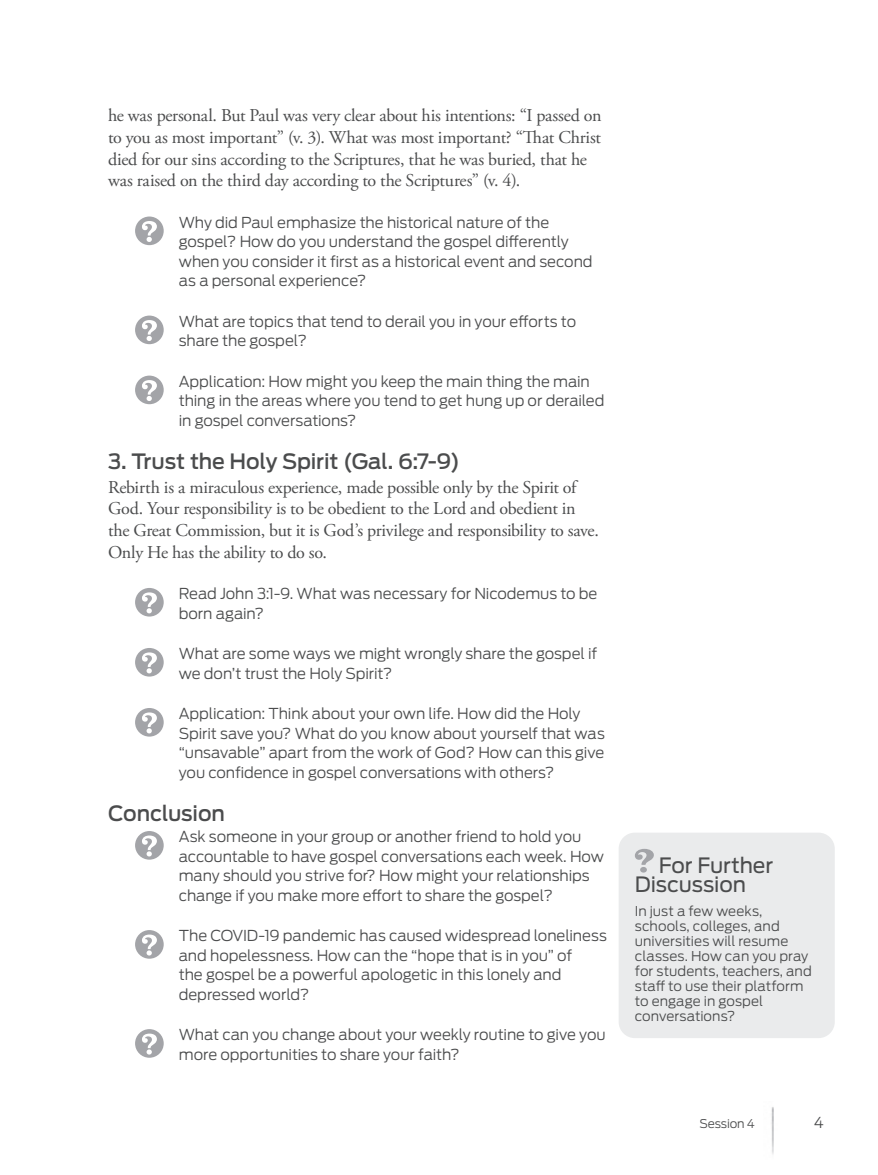
<style>
.page{position:relative;width:878px;height:1175px;background:#fff}
.page>*{position:absolute;margin:0;border:0;box-sizing:border-box;transform-origin:0 0}
.subhead1{font:500 21px "Antenna";letter-spacing:-.01em;color:#4b4c4d}
.subhead7_Other{font:21px/19.5px "Antenna";letter-spacing:-.005em;color:#4b4c4d}
.body_no_indent{font:18px/21.8px "Adobe Garamond Pro";letter-spacing:-.015em;color:#4b4c4d}
.questions{font:300 15px/19.5px "Antenna";letter-spacing:-.01em;color:#4b4c4d}
.body4_Other{font:300 13.5px/15px "Antenna";letter-spacing:.005em;color:#4b4c4d}
.t1{font:300 12px "Antenna";letter-spacing:-.01em;color:#4b4c4d}
</style>
<div class="page">
<img style="left:771px;top:1107px;width:3px;height:47px">
<div style="left:618px;top:832px;width:216px;height:206px;background:#eaebec;border-radius:16px"></div>
<svg style="left:635px;top:848px;width:18px;height:24px"></svg>
<svg style="left:135px;top:216px;width:29px;height:29px"></svg>
<svg style="left:135px;top:315px;width:29px;height:29px"></svg>
<svg style="left:135px;top:375px;width:29px;height:29px"></svg>
<svg style="left:135px;top:588px;width:29px;height:28px"></svg>
<svg style="left:135px;top:648px;width:29px;height:28px"></svg>
<svg style="left:135px;top:708px;width:29px;height:28px"></svg>
<svg style="left:135px;top:831px;width:29px;height:28px"></svg>
<svg style="left:135px;top:930px;width:29px;height:28px"></svg>
<svg style="left:135px;top:1029px;width:29px;height:28px"></svg>
<p class="body_no_indent" style="left:108px;top:105px;width:495px">he was personal. But Paul was very clear about his intentions: “I passed on to you as most important” (v. 3). What was most important? “That Christ died for our sins according to the Scriptures, that he was buried, that he was raised on the third day according to the Scriptures” (v. 4).</p>
<p class="questions" style="left:179px;top:212px;width:415px">Why did Paul emphasize the historical nature of the gospel? How do you understand the gospel differently when you consider it first as a historical event and second as a personal experience?</p>
<p class="questions" style="left:179px;top:311px;width:399px">What are topics that tend to derail you in your efforts to share the gospel?</p>
<p class="questions" style="left:179px;top:371px;width:427px">Application: How might you keep the main thing the main thing in the areas where you tend to get hung up or derailed in gospel conversations?</p>
<p class="subhead1" style="left:108px;top:449px;width:353px">3. Trust the Holy Spirit (Gal. 6:7-9)</p>
<p class="body_no_indent" style="left:108px;top:476px;width:492px">Rebirth is a miraculous experience, made possible only by the Spirit of God. Your responsibility is to be obedient to the Lord and obedient in the Great Commission, but it is God’s privilege and responsibility to save.<br>Only He has the ability to do so.</p>
<p class="questions" style="left:179px;top:584px;width:420px">Read John 3:1-9. What was necessary for Nicodemus to be born again?</p>
<p class="questions" style="left:179px;top:644px;width:420px">What are some ways we might wrongly share the gospel if we don’t trust the Holy Spirit?</p>
<p class="questions" style="left:179px;top:704px;width:427px">Application: Think about your own life. How did the Holy Spirit save you? What do you know about yourself that was “unsavable” apart from the work of God? How can this give you confidence in gospel conversations with others?</p>
<p class="subhead1" style="left:108px;top:801px;width:118px">Conclusion</p>
<p class="questions" style="left:179px;top:827px;width:426px">Ask someone in your group or another friend to hold you accountable to have gospel conversations each week. How many should you strive for? How might your relationships change if you make more effort to share the gospel?</p>
<p class="questions" style="left:179px;top:926px;width:429px">The COVID-19 pandemic has caused widespread loneliness and hopelessness. How can the “hope that is in you” of<br>the gospel be a powerful apologetic in this lonely and depressed world?</p>
<p class="questions" style="left:179px;top:1025px;width:428px">What can you change about your weekly routine to give you more opportunities to share your faith?</p>
<p class="subhead7_Other" style="left:634px;top:855px;width:140px;text-indent:24px">For Further<br>Discussion</p>
<p class="body4_Other" style="left:634px;top:903px;width:178px">In just a few weeks, schools, colleges, and universities will resume classes. How can you pray for students, teachers, and staff to use their platform to engage in gospel conversations?</p>
<p class="t1" style="left:699px;top:1116px;width:57px">Session 4</p>
<p class="questions" style="left:813px;top:1112px;width:12px">4</p>
</div>
